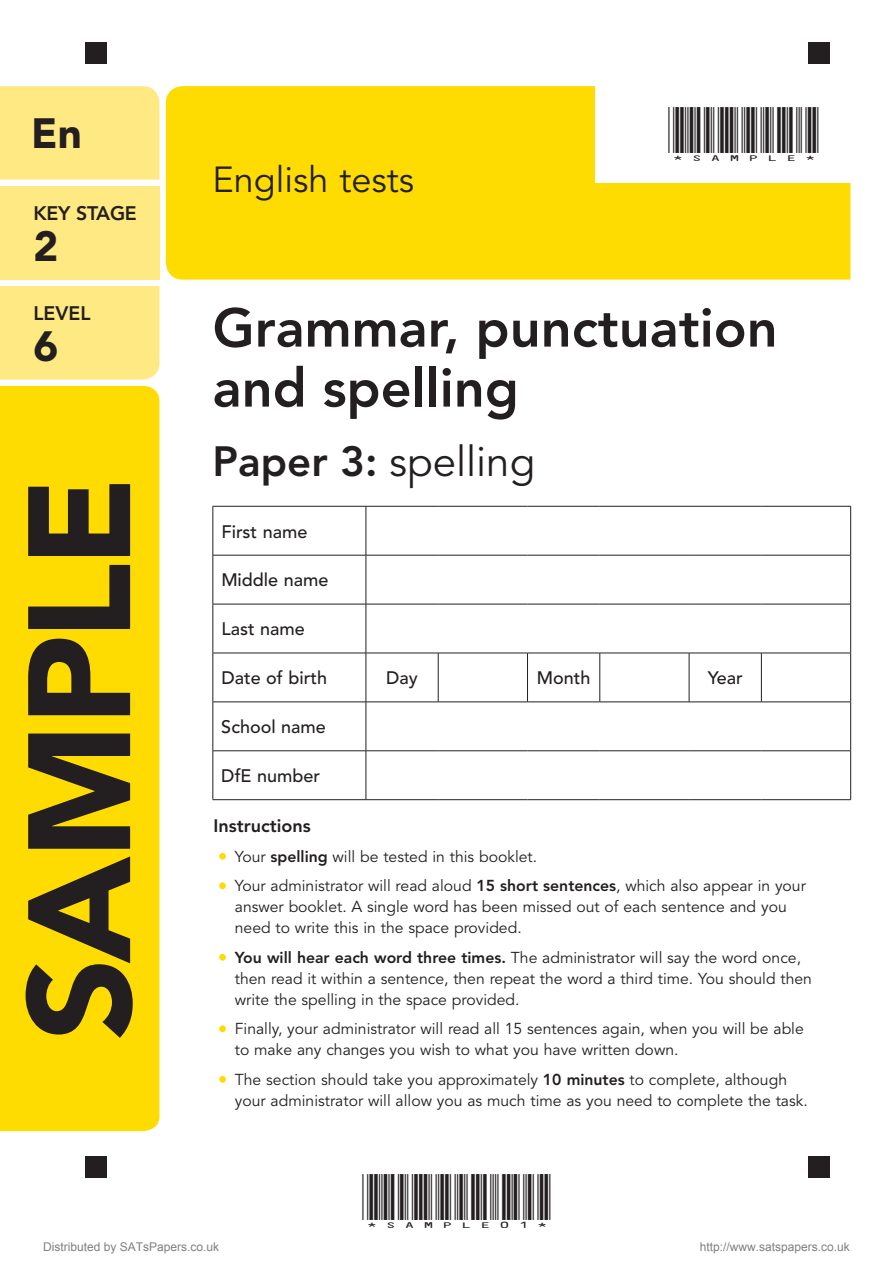
<style>
.page{position:relative;width:893px;height:1263px;background:#fff}
.page>*{position:absolute;margin:0;border:0;box-sizing:border-box;transform-origin:0 0}
.t1{font:900 144px "Avenir LT Std";letter-spacing:-.03em;color:#231f20}
.t2{font:800 54px/60px "Avenir LT Std";color:#231f20}
.t3{font:42px "Avenir LT Std";color:#231f20}
.t4{font:900 42px "Avenir LT Std";color:#231f20}
.t5{font:36px "Avenir LT Std";color:#231f20}
.t6{font:800 19.5px "Avenir LT Std";letter-spacing:-.015em;color:#231f20}
.t7{font:500 18px "Avenir LT Std";color:#231f20}
.t8{font:800 18px "Avenir LT Std";color:#231f20}
.t9{font:15.75px/21px "Avenir LT Std";color:#231f20}
.t10{font:15px "ID Automation HC39 M";color:#231f20;scale:1.3 1}
.t11{font:12px "Arial";color:#808080}
.s1{font-weight:800}
.s2{color:#ffdc01}
</style>
<div class="page">
<div style="left:0;top:286px;width:159px;height:93px;background:#ffe982"></div>
<div style="left:166px;top:86px;width:684px;height:194px;background:#ffdc01"></div>
<div style="left:0;top:86px;width:159px;height:94px;background:#ffe982"></div>
<div style="left:0;top:186px;width:159px;height:94px;background:#ffe982"></div>
<hr style="left:213px;top:506px;width:153px;height:1px;background:#231f20">
<hr style="left:213px;top:506px;width:1px;height:49px;background:#231f20">
<hr style="left:366px;top:506px;width:72px;height:1px;background:#231f20">
<hr style="left:366px;top:506px;width:1px;height:49px;background:#231f20">
<hr style="left:438px;top:506px;width:89px;height:1px;background:#231f20">
<hr style="left:527px;top:506px;width:73px;height:1px;background:#231f20">
<hr style="left:600px;top:506px;width:89px;height:1px;background:#231f20">
<hr style="left:689px;top:506px;width:72px;height:1px;background:#231f20">
<hr style="left:761px;top:506px;width:90px;height:1px;background:#231f20">
<hr style="left:850px;top:506px;width:1px;height:49px;background:#231f20">
<hr style="left:213px;top:555px;width:153px;height:1px;background:#231f20">
<hr style="left:213px;top:555px;width:1px;height:49px;background:#231f20">
<hr style="left:366px;top:555px;width:72px;height:1px;background:#231f20">
<hr style="left:366px;top:555px;width:1px;height:49px;background:#231f20">
<hr style="left:438px;top:555px;width:89px;height:1px;background:#231f20">
<hr style="left:527px;top:555px;width:73px;height:1px;background:#231f20">
<hr style="left:600px;top:555px;width:89px;height:1px;background:#231f20">
<hr style="left:689px;top:555px;width:72px;height:1px;background:#231f20">
<hr style="left:761px;top:555px;width:90px;height:1px;background:#231f20">
<hr style="left:850px;top:555px;width:1px;height:49px;background:#231f20">
<hr style="left:213px;top:604px;width:153px;height:1px;background:#231f20">
<hr style="left:213px;top:604px;width:1px;height:49px;background:#231f20">
<hr style="left:366px;top:604px;width:72px;height:1px;background:#231f20">
<hr style="left:366px;top:604px;width:1px;height:49px;background:#231f20">
<hr style="left:438px;top:604px;width:89px;height:1px;background:#231f20">
<hr style="left:527px;top:604px;width:73px;height:1px;background:#231f20">
<hr style="left:600px;top:604px;width:89px;height:1px;background:#231f20">
<hr style="left:689px;top:604px;width:72px;height:1px;background:#231f20">
<hr style="left:761px;top:604px;width:90px;height:1px;background:#231f20">
<hr style="left:850px;top:604px;width:1px;height:49px;background:#231f20">
<hr style="left:213px;top:653px;width:153px;height:1px;background:#231f20">
<hr style="left:213px;top:653px;width:1px;height:49px;background:#231f20">
<hr style="left:213px;top:702px;width:153px;height:1px;background:#231f20">
<hr style="left:213px;top:702px;width:1px;height:48px;background:#231f20">
<hr style="left:366px;top:702px;width:1px;height:48px;background:#231f20">
<hr style="left:850px;top:702px;width:1px;height:48px;background:#231f20">
<hr style="left:213px;top:750px;width:153px;height:1px;background:#231f20">
<hr style="left:213px;top:751px;width:1px;height:48px;background:#231f20">
<hr style="left:366px;top:751px;width:1px;height:48px;background:#231f20">
<hr style="left:850px;top:751px;width:1px;height:48px;background:#231f20">
<hr style="left:213px;top:799px;width:153px;height:1px;background:#231f20">
<hr style="left:366px;top:653px;width:72px;height:1px;background:#231f20">
<hr style="left:366px;top:653px;width:1px;height:49px;background:#231f20">
<hr style="left:438px;top:653px;width:89px;height:1px;background:#231f20">
<hr style="left:438px;top:653px;width:1px;height:49px;background:#231f20">
<hr style="left:527px;top:653px;width:73px;height:1px;background:#231f20">
<hr style="left:527px;top:653px;width:1px;height:49px;background:#231f20">
<hr style="left:600px;top:653px;width:89px;height:1px;background:#231f20">
<hr style="left:599px;top:653px;width:1px;height:49px;background:#231f20">
<hr style="left:689px;top:653px;width:72px;height:1px;background:#231f20">
<hr style="left:689px;top:653px;width:1px;height:49px;background:#231f20">
<hr style="left:761px;top:653px;width:90px;height:1px;background:#231f20">
<hr style="left:761px;top:653px;width:1px;height:49px;background:#231f20">
<hr style="left:850px;top:653px;width:1px;height:49px;background:#231f20">
<hr style="left:366px;top:702px;width:72px;height:1px;background:#231f20">
<hr style="left:438px;top:702px;width:89px;height:1px;background:#231f20">
<hr style="left:527px;top:702px;width:73px;height:1px;background:#231f20">
<hr style="left:600px;top:702px;width:89px;height:1px;background:#231f20">
<hr style="left:689px;top:702px;width:72px;height:1px;background:#231f20">
<hr style="left:761px;top:702px;width:90px;height:1px;background:#231f20">
<hr style="left:366px;top:750px;width:72px;height:1px;background:#231f20">
<hr style="left:438px;top:750px;width:89px;height:1px;background:#231f20">
<hr style="left:527px;top:750px;width:73px;height:1px;background:#231f20">
<hr style="left:600px;top:750px;width:89px;height:1px;background:#231f20">
<hr style="left:689px;top:750px;width:72px;height:1px;background:#231f20">
<hr style="left:761px;top:750px;width:90px;height:1px;background:#231f20">
<hr style="left:366px;top:799px;width:72px;height:1px;background:#231f20">
<hr style="left:438px;top:799px;width:89px;height:1px;background:#231f20">
<hr style="left:527px;top:799px;width:73px;height:1px;background:#231f20">
<hr style="left:600px;top:799px;width:89px;height:1px;background:#231f20">
<hr style="left:689px;top:799px;width:72px;height:1px;background:#231f20">
<hr style="left:761px;top:799px;width:90px;height:1px;background:#231f20">
<div style="left:0;top:386px;width:159px;height:745px;background:#ffdc01"></div>
<div style="left:595px;top:85px;width:298px;height:98px;background:#fff"></div>
<div style="left:808px;top:1157px;width:21px;height:21px;background:#231f20"></div>
<div style="left:808px;top:43px;width:21px;height:21px;background:#231f20"></div>
<div style="left:85px;top:43px;width:21px;height:21px;background:#231f20"></div>
<div style="left:85px;top:1157px;width:21px;height:21px;background:#231f20"></div>
<h3 class="t4" style="left:31px;top:108px;width:52px">En</h3>
<p class="t6" style="left:34px;top:202px;width:105px">KEY STAGE</p>
<h3 class="t4" style="left:34px;top:221px;width:26px">2</h3>
<p class="t6" style="left:34px;top:302px;width:59px">LEVEL</p>
<h3 class="t4" style="left:34px;top:320px;width:26px">6</h3>
<h1 class="t1" style="left:-7px;top:1040px;width:566px;rotate:-90deg">SAMPLE</h1>
<h3 class="t5" style="left:213px;top:159px;width:203px">English tests</h3>
<p class="t10" style="left:668px;top:139px;width:118px">*SAMPLE*</p>
<h2 class="t2" style="left:213px;top:298px;width:567px">Grammar, punctuation and spelling</h2>
<h3 class="t3" style="left:213px;top:437px;width:324px"><span class="s1">Paper 3:</span> spelling</h3>
<p class="t7" style="left:221px;top:521px;width:88px">First name</p>
<p class="t7" style="left:221px;top:570px;width:109px">Middle name</p>
<p class="t7" style="left:221px;top:619px;width:85px">Last name</p>
<p class="t7" style="left:221px;top:668px;width:107px">Date of birth</p>
<p class="t7" style="left:386px;top:668px;width:33px">Day</p>
<p class="t7" style="left:537px;top:668px;width:55px">Month</p>
<p class="t7" style="left:708px;top:668px;width:37px">Year</p>
<p class="t7" style="left:221px;top:716px;width:106px">School name</p>
<p class="t7" style="left:221px;top:765px;width:100px">DfE number</p>
<p class="t8" style="left:214px;top:815px;width:99px">Instructions</p>
<p class="t9" style="left:214px;top:846px;width:325px"><span class="s2">•</span> Your <span class="s1">spelling</span> will be tested in this booklet.</p>
<p class="t9" style="left:235px;top:876px;width:573px;text-indent:-21px"><span class="s2">•</span> Your administrator will read aloud <span class="s1">15 short sentences</span>, which also appear in your answer booklet. A single word has been missed out of each sentence and you need to write this in the space provided.</p>
<p class="t9" style="left:235px;top:947px;width:579px;text-indent:-21px"><span class="s2">•</span> <span class="s1">You will hear each word three times.</span> The administrator will say the word once, then read it within a sentence, then repeat the word a third time. You should then write the spelling in the space provided.</p>
<p class="t9" style="left:235px;top:1019px;width:570px;text-indent:-21px"><span class="s2">•</span> Finally, your administrator will read all 15 sentences again, when you will be able to make any changes you wish to what you have written down.</p>
<p class="t9" style="left:235px;top:1069px;width:574px;text-indent:-21px"><span class="s2">•</span> The section should take you approximately <span class="s1">10 minutes</span> to complete, although your administrator will allow you as much time as you need to complete the task.</p>
<p class="t10" style="left:362px;top:1206px;width:147px">*SAMPLE01*</p>
<p class="t11" style="left:43px;top:1239px;width:178px">Distributed by SATsPapers.co.uk</p>
<p class="t11" style="left:700px;top:1239px;width:152px">http://www.satspapers.co.uk</p>
</div>
